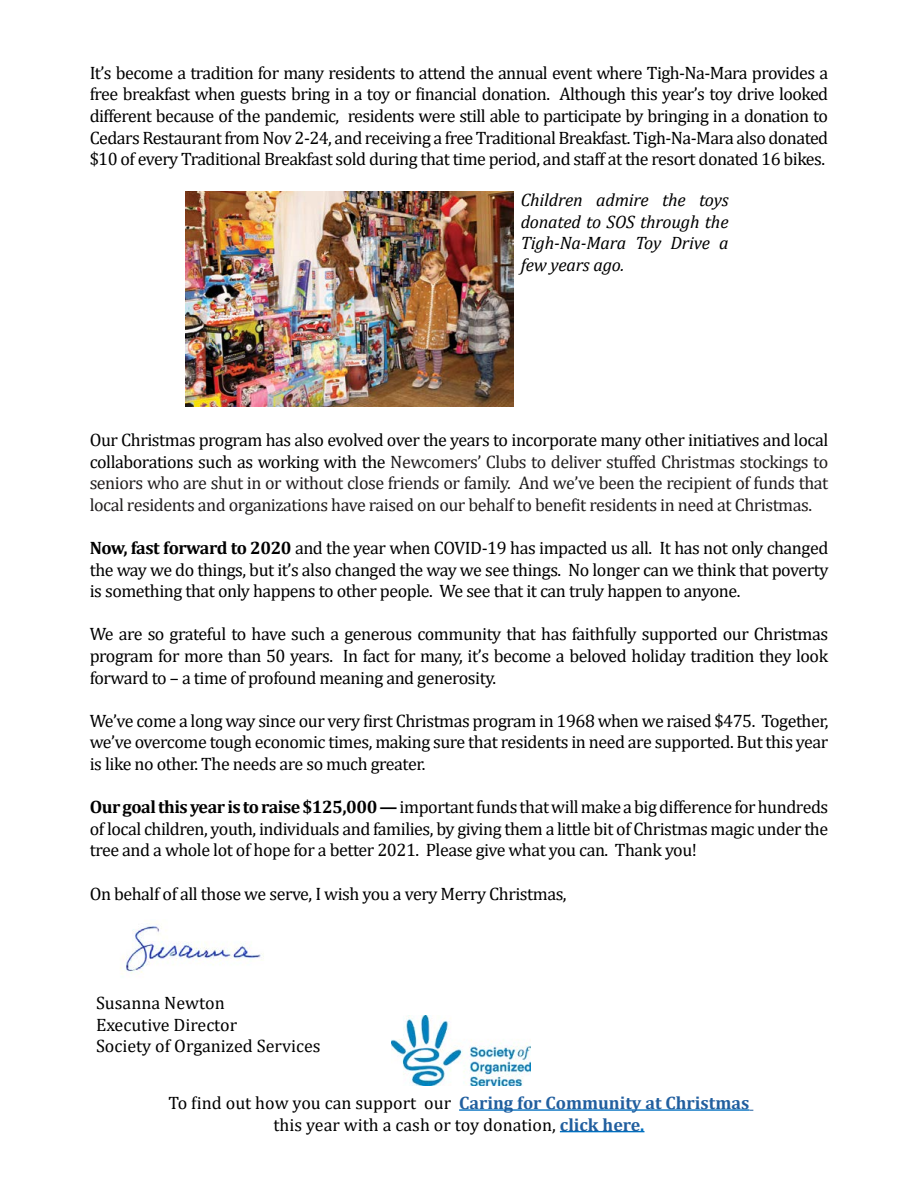
<style>
.page{position:relative;width:918px;height:1188px;background:#fff}
.page>*{position:absolute;margin:0;border:0;box-sizing:border-box;transform-origin:0 0}
.t1{font:18px/21.6px "Cambria";letter-spacing:-.025em;color:#000;text-align:justify}
.t2{font:18px/21.6px "Cambria";letter-spacing:-.025em;color:#221e1f;text-align:justify}
.t3{font:18px/21.6px "Cambria";color:#000}
.t4{font:italic 18px/21.6px "Cambria";letter-spacing:-.01em;color:#000;text-align:justify}
.s1{color:#000}
.s2{font-weight:700}
.s3{font-weight:700;color:#215e9e}
.s4{font-weight:700;color:#0070c0}
</style>
<div class="page">
<img style="left:120px;top:925px;width:144px;height:49px">
<img style="left:392px;top:1016px;width:139px;height:70px">
<img style="left:185px;top:192px;width:329px;height:215px">
<hr style="left:459px;top:1109px;width:290px;height:2px;background:#0070c0">
<hr style="left:560px;top:1131px;width:84px;height:1px;background:#0070c0">
<p class="t1" style="left:90px;top:62px;width:740px">It’s become a tradition for many residents to attend the annual event where Tigh-Na-Mara provides a free breakfast when guests bring in a toy or financial donation. Although this year’s toy drive looked different because of the pandemic, residents were still able to participate by bringing in a donation to Cedars Restaurant from Nov 2-24, and receiving a free Traditional Breakfast. Tigh-Na-Mara also donated $10 of every Traditional Breakfast sold during that time period, and staff at the resort donated 16 bikes.</p>
<p class="t4" style="left:521px;top:188px;width:209px">Children admire the toys donated to SOS through the Tigh-Na-Mara Toy Drive a few years ago.</p>
<p class="t2" style="left:90px;top:429px;width:740px"><span class="s1">Our Christmas program has also evolved over the years to incorporate many other initiatives and local collaborations such as working with the</span> Newcomers’ Clubs to deliver stuffed Christmas stockings to seniors who are shut in or without close friends or family. And we’ve been the recipient of funds that local residents and organizations have raised on our behalf to benefit residents in need at Christmas.</p>
<p class="t1" style="left:90px;top:537px;width:740px"><span class="s2">Now, fast forward to 2020</span> and the year when COVID-19 has impacted us all. It has not only changed the way we do things, but it’s also changed the way we see things. No longer can we think that poverty is something that only happens to other people. We see that it can truly happen to anyone.</p>
<p class="t1" style="left:90px;top:623px;width:740px">We are so grateful to have such a generous community that has faithfully supported our Christmas program for more than 50 years. In fact for many, it’s become a beloved holiday tradition they look forward to – a time of profound meaning and generosity.</p>
<p class="t1" style="left:90px;top:710px;width:740px">We’ve come a long way since our very first Christmas program in 1968 when we raised $475. Together, we’ve overcome tough economic times, making sure that residents in need are supported. But this year is like no other. The needs are so much greater.</p>
<p class="t1" style="left:90px;top:796px;width:740px"><span class="s2">Our goal this year is to raise $125,000 —</span> important funds that will make a big difference for hundreds of local children, youth, individuals and families, by giving them a little bit of Christmas magic under the tree and a whole lot of hope for a better 2021. Please give what you can. Thank you!</p>
<p class="t1" style="left:90px;top:883px;width:478px">On behalf of all those we serve, I wish you a very Merry Christmas,</p>
<p class="t3" style="left:96px;top:992px;width:226px">Susanna Newton<br>Executive Director<br>Society of Organized Services</p>
<p class="t3" style="left:169px;top:1092px;width:582px;text-align:center">To find out how you can support our <span class="s3">Caring for Community at Christmas </span>this year with a cash or toy donation, <span class="s3">click here</span><span class="s4">.</span></p>
</div>
